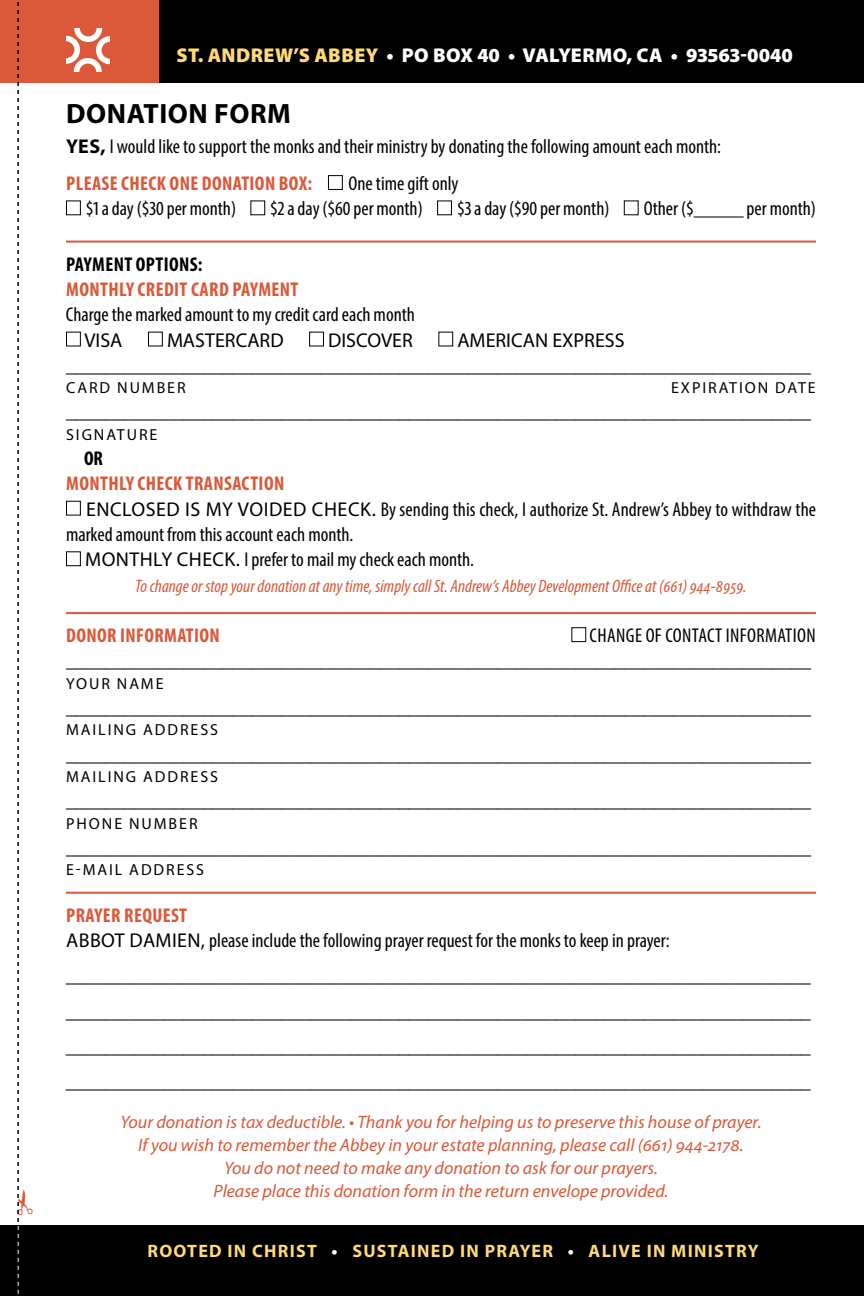
<style>
.page{position:relative;width:864px;height:1296px;background:#fff}
.page>*{position:absolute;margin:0;border:0;box-sizing:border-box;transform-origin:0 0}
.t1{font:700 28px "Myriad Pro";letter-spacing:.02em;color:#000}
.t2{font:20px/35.2px "Myriad Pro";color:#000}
.t3{font:condensed 20px/37.4px "Myriad Pro";color:#000}
.t4{font:700 condensed 20px "Myriad Pro";letter-spacing:.02em;color:#db5838}
.t5{font:900 20px "Myriad Pro";letter-spacing:.02em;color:#fff}
.t6{font:condensed 20px "Myriad Pro";letter-spacing:.02em;color:#000}
.t7{font:700 condensed 20px "Myriad Pro";letter-spacing:.02em;color:#000}
.t8{font:italic 18px/23.2px "Myriad Pro";color:#db5838;text-align:center}
.t9{font:italic condensed 18px "Myriad Pro";color:#db5838}
.t10{font:700 18px "Myriad Pro";letter-spacing:.07em;color:#ffda7a}
.t11{font:16px "Myriad Pro";letter-spacing:.12em;color:#000}
.s1{color:#ffda7a}
.s2{font-weight:700;font-stretch:normal}
.s3{font-weight:700;color:#db5838}
.s4{font-stretch:normal}
.s5{color:#fff}
</style>
<div class="page">
<hr style="left:66px;top:241px;width:750px;height:2px;background:#db5838">
<hr style="left:66px;top:612px;width:750px;height:2px;background:#db5838">
<hr style="left:66px;top:892px;width:750px;height:2px;background:#db5838">
<div style="left:328px;top:175px;width:15px;height:15px;border:1px solid #000"></div>
<div style="left:66px;top:200px;width:15px;height:15px;border:1px solid #000"></div>
<div style="left:437px;top:200px;width:15px;height:15px;border:1px solid #000"></div>
<div style="left:66px;top:332px;width:15px;height:14px;border:1px solid #000"></div>
<div style="left:148px;top:332px;width:15px;height:14px;border:1px solid #000"></div>
<div style="left:309px;top:332px;width:15px;height:14px;border:1px solid #000"></div>
<div style="left:438px;top:332px;width:15px;height:14px;border:1px solid #000"></div>
<div style="left:66px;top:501px;width:15px;height:15px;border:1px solid #000"></div>
<div style="left:66px;top:551px;width:15px;height:15px;border:1px solid #000"></div>
<div style="left:571px;top:627px;width:15px;height:15px;border:1px solid #000"></div>
<div style="left:0;top:0;width:864px;height:82px;background:#000"></div>
<div style="left:0;top:1226px;width:864px;height:70px;background:#000"></div>
<div style="left:0;top:0;width:158px;height:82px;background:#db5838"></div>
<svg style="left:66px;top:28px;width:44px;height:44px"></svg>
<svg style="left:17px;top:2px;width:16px;height:1292px"></svg>
<p class="t5" style="left:177px;top:42px;width:618px"><span class="s1">ST. ANDREW’S ABBEY</span> • PO BOX 40 • VALYERMO, CA • 93563-0040</p>
<h1 class="t1" style="left:66px;top:96px;width:56px">DONATI</h1>
<h1 class="t1" style="left:168px;top:96px;width:102px">ON FORM</h1>
<p class="t3" style="left:66px;top:127px;width:656px"><span class="s2">YES,</span> I would like to support the monks and their ministry by donating the following amount each month:<br><span class="s3">PLEASE</span></p>
<p class="t4" style="left:121px;top:171px;width:10px">CHEC</p>
<p class="t4" style="left:157px;top:171px;width:74px">K ONE DONATI</p>
<p class="t4" style="left:255px;top:171px;width:59px">ON BOX:</p>
<p class="t3" style="left:348px;top:164px;width:112px">One time gift only</p>
<p class="t3" style="left:86px;top:190px;width:152px">$1 a day ($30 per month)</p>
<p class="t3" style="left:270px;top:190px;width:154px">$2 a day ($60 per month)</p>
<p class="t3" style="left:457px;top:190px;width:154px">$3 a day ($90 per month)</p>
<p class="t3" style="left:644px;top:190px;width:174px">Other ($_____ per month)</p>
<p class="t7" style="left:66px;top:251px;width:138px">PAYMENT OPTIONS:</p>
<p class="t4" style="left:66px;top:277px;width:33px">MONTHLY</p>
<p class="t4" style="left:138px;top:277px;width:18px">CREDIT</p>
<p class="t4" style="left:191px;top:277px;width:61px">CARD PAYMENT</p>
<p class="t3" style="left:66px;top:296px;width:350px">Charge the marked amount to my credit card each month</p>
<p class="t2" style="left:84px;top:322px;width:39px">VISA</p>
<p class="t2" style="left:167px;top:322px;width:118px">MASTERCARD</p>
<p class="t2" style="left:328px;top:322px;width:75px">DISCOVER</p>
<p class="t2" style="left:457px;top:322px;width:13px">AMER</p>
<p class="t2" style="left:66px;top:327px;width:747px;line-height:25.2px;text-indent:440px">ICAN EXPRESS ____________________________________________________________________________</p>
<p class="t11" style="left:66px;top:378px;width:121px">CARD NUMBER</p>
<p class="t11" style="left:671px;top:378px;width:146px">EXPI RATION DATE</p>
<p class="t2" style="left:66px;top:394px;width:747px">____________________________________________________________________________</p>
<p class="t11" style="left:66px;top:424px;width:93px">SIGNATURE</p>
<p class="t7" style="left:84px;top:446px;width:21px">OR</p>
<p class="t4" style="left:66px;top:471px;width:33px">MONTHLY</p>
<p class="t4" style="left:138px;top:471px;width:66px">CHECK TRANSACTI</p>
<p class="t4" style="left:264px;top:471px;width:20px">ON</p>
<p class="t3" style="left:86px;top:490px;width:732px"><span class="s4">ENCLOSED IS MY VOID ED CHECK.</span> By sending this check, I authorize St. Andrew’s Abbey to withdraw the</p>
<p class="t3" style="left:66px;top:515px;width:289px">marked amount from this account each month.</p>
<p class="t3" style="left:85px;top:541px;width:390px"><span class="s4">MONTHLY CHECK.</span> I prefer to mail my check each month.</p>
<p class="t9" style="left:135px;top:575px;width:613px">To change or stop your donation at any time, simply call St. Andrew’s Abbey Development Office at (661) 944-8959.</p>
<p class="t4" style="left:66px;top:623px;width:155px">DONOR INFORMATION</p>
<p class="t6" style="left:590px;top:623px;width:228px">Change of contact information</p>
<p class="t2" style="left:66px;top:643px;width:747px">____________________________________________________________________________</p>
<p class="t11" style="left:66px;top:673px;width:12px">YOUR</p>
<p class="t11" style="left:117px;top:673px;width:48px">NAME</p>
<p class="t2" style="left:66px;top:689px;width:747px">____________________________________________________________________________</p>
<p class="t11" style="left:66px;top:720px;width:90px">MAILI NG ADD</p>
<p class="t11" style="left:180px;top:720px;width:30px">RESS</p>
<p class="t2" style="left:66px;top:736px;width:747px">____________________________________________________________________________</p>
<p class="t11" style="left:66px;top:767px;width:90px">MAILI NG ADD</p>
<p class="t11" style="left:180px;top:767px;width:30px">RESS</p>
<p class="t2" style="left:66px;top:783px;width:747px">____________________________________________________________________________</p>
<p class="t11" style="left:66px;top:813px;width:133px">PHONE NUMBER</p>
<p class="t2" style="left:66px;top:829px;width:747px">____________________________________________________________________________</p>
<p class="t11" style="left:66px;top:860px;width:76px">E-MAIL ADD</p>
<p class="t11" style="left:166px;top:860px;width:30px">RESS</p>
<p class="t3" style="left:66px;top:902px;width:605px;line-height:25.2px"><span class="s3">PRAYER REQUEST<br></span><span class="s4">ABBOT DAMI EN,</span> please include the following prayer request for the monks to keep in prayer:</p>
<p class="t2" style="left:66px;top:958px;width:747px;text-align:justify">____________________________________________________________________________ ____________________________________________________________________________ ____________________________________________________________________________ ____________________________________________________________________________</p>
<p class="t8" style="left:120px;top:1110px;width:643px">Your donation is tax deductible. • Thank you for helping us to preserve this house of prayer.<br>If you wish to remember the Abbey in your estate planning, please call (661) 944-2178.<br>You do not need to make any donation to ask for our prayers.<br>Please place this donation form in the return envelope provided.</p>
<p class="t10" style="left:148px;top:1240px;width:14px">ROO</p>
<p class="t10" style="left:187px;top:1240px;width:573px">TED IN CHRIST <span class="s5">•</span> SUSTAINED IN PRAYER <span class="s5">•</span> ALIVE IN MINISTRY</p>
</div>
